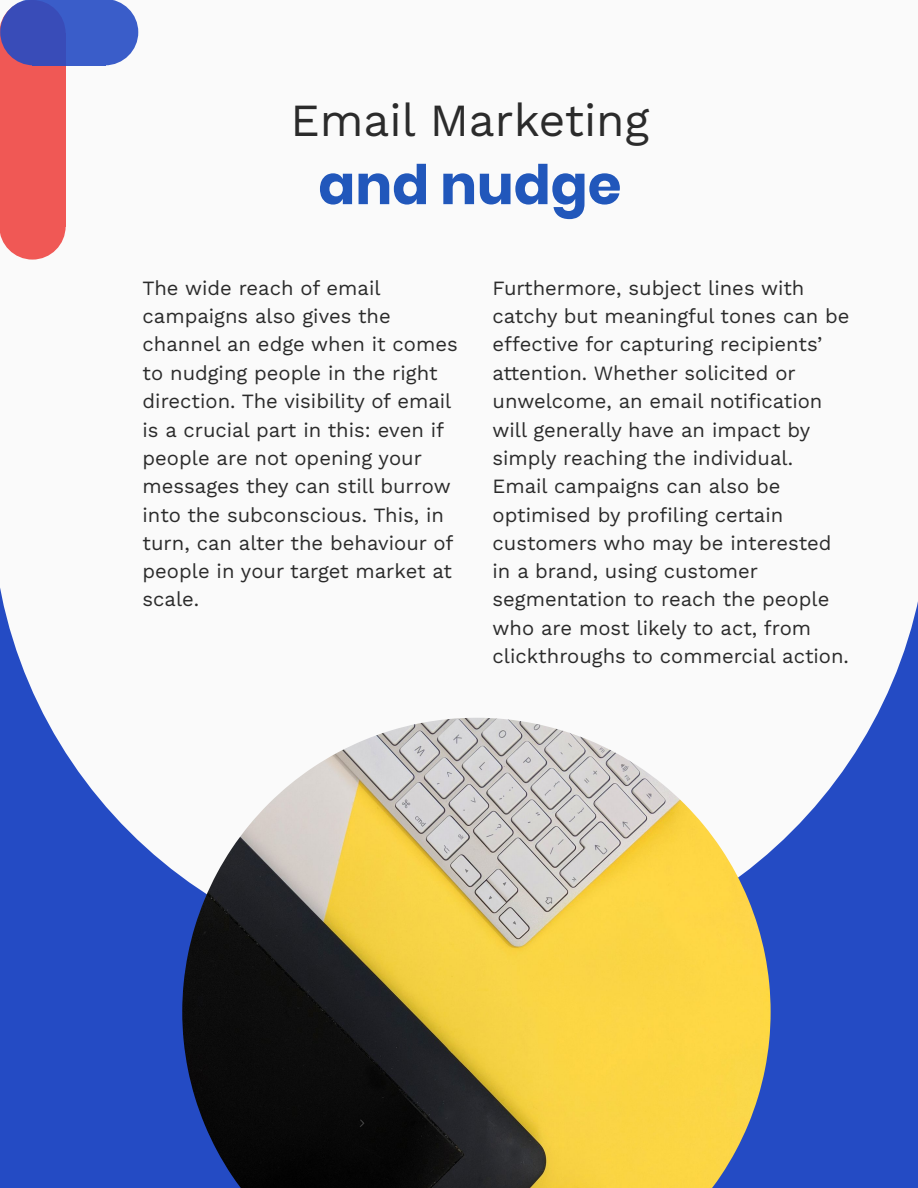
<style>
.page{position:relative;width:918px;height:1188px;background:#244bc4}
.page>*{position:absolute;margin:0;border:0;box-sizing:border-box;transform-origin:0 0}
.t1{font:700 54.6px "Poppins";color:#2157bb}
.t2{font:46.05px "Work Sans";color:#2b2b2b}
.t3{font:20.25px/28.3px "Work Sans";color:#2b2b2b}
</style>
<div class="page">
<div style="left:0;top:0;width:918px;height:481px;background:#fafafa"></div>
<div style="left:0;top:467px;width:918px;height:44px;background:#fafafa"></div>
<svg style="left:0;top:511px;width:918px;height:366px;background:#dae0f1"></svg>
<img style="left:182px;top:718px;width:589px;height:470px">
<div style="left:0;top:33px;width:66px;height:194px;background:#f05855"></div>
<svg style="left:0;top:227px;width:66px;height:33px"></svg>
<div style="left:33px;top:0;width:73px;height:65px;background:#3a5dc9"></div>
<svg style="left:106px;top:0;width:32px;height:65px"></svg>
<svg style="left:0;top:0;width:66px;height:65px"></svg>
<h2 class="t2" style="left:290px;top:93px;width:360px">Email Marketing</h2>
<h1 class="t1" style="left:318px;top:147px;width:305px">and nudge</h1>
<p class="t3" style="left:143px;top:274px;width:317px">The wide reach of email campaigns also gives the channel an edge when it comes to nudging people in the right direction. The visibility of email is a crucial part in this: even if people are not opening your messages they can still burrow into the subconscious. This, in turn, can alter the behaviour of people in your target market at scale.</p>
<p class="t3" style="left:493px;top:274px;width:359px">Furthermore, subject lines with catchy but meaningful tones can be effective for capturing recipients’ attention. Whether solicited or unwelcome, an email notification will generally have an impact by simply reaching the individual.<br>Email campaigns can also be optimised by profi ling certain customers who may be interested in a brand, using customer segmentation to reach the people who are most likely to act, from clickthroughs to commercial action.</p>
</div>
